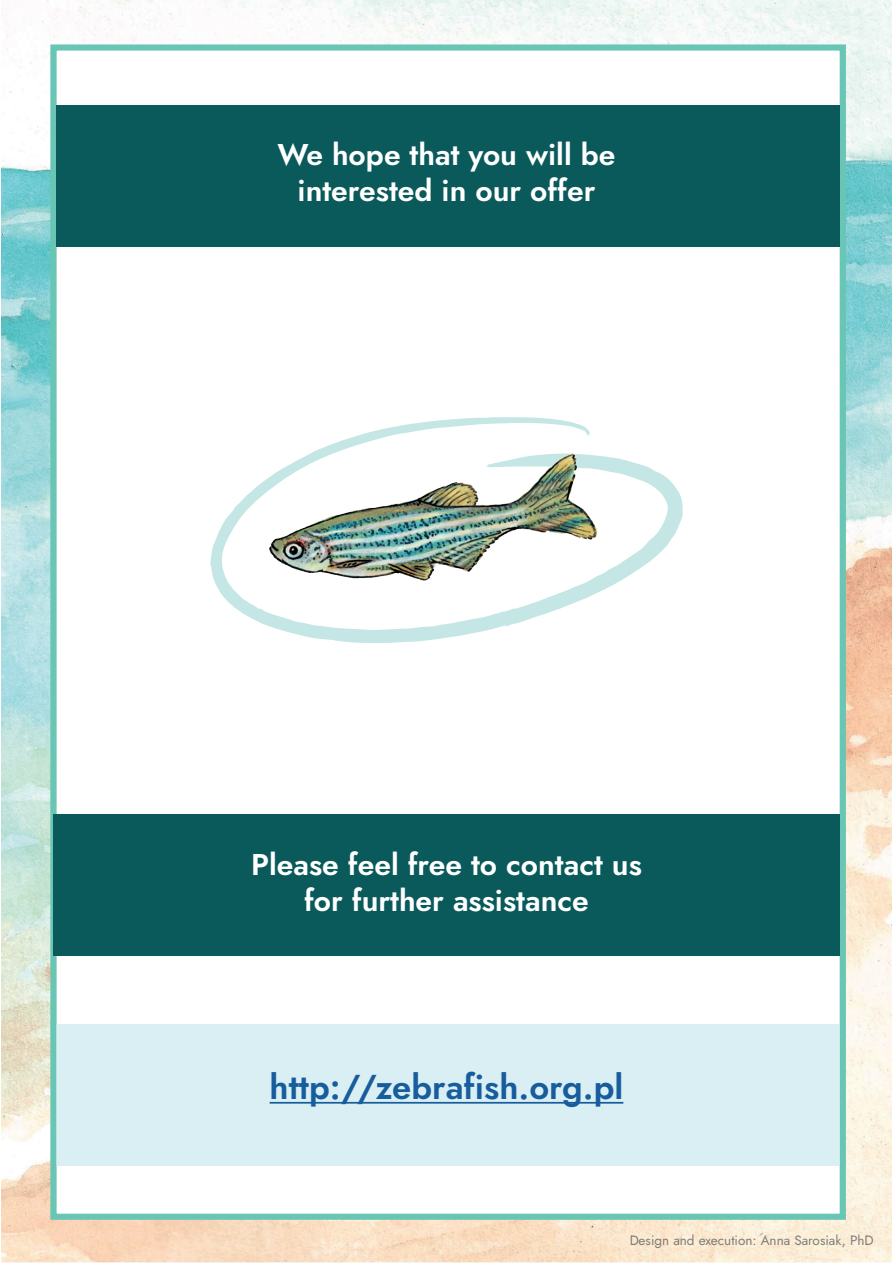
<style>
.page{position:relative;width:893px;height:1263px;background:#fff}
.page>*{position:absolute;margin:0;border:0;box-sizing:border-box;transform-origin:0 0}
.t1{font:600 34.5px "Jost";color:#175d9e}
.t2{font:600 30px/36px "Jost";color:#fff;text-align:center}
.t3{font:13.5px "Jost";color:#36393c}
</style>
<div class="page">
<img style="left:1px;top:0;width:891px;height:1263px">
<div style="left:55px;top:48px;width:789px;height:1166px;background:#fff"></div>
<div style="left:50px;top:44px;width:796px;height:1176px;border:6px solid #6ac6b4"></div>
<div style="left:53px;top:815px;width:787px;height:141px;background:#0a595b"></div>
<div style="left:57px;top:105px;width:783px;height:142px;background:#0a595b"></div>
<div style="left:57px;top:1024px;width:782px;height:141px;background:#daeff3"></div>
<hr style="left:270px;top:1102px;width:353px;height:1px;background:#175d9e">
<svg style="left:210px;top:417px;width:473px;height:226px"></svg>
<img style="left:216px;top:419px;width:429px;height:204px">
<p class="t2" style="left:278px;top:137px;width:339px">We hope that you will be interested in our offer</p>
<p class="t2" style="left:251px;top:846px;width:392px">Please feel free to contact us for further assistance</p>
<p class="t1" style="left:270px;top:1063px;width:355px">http://zebrafish.org.pl</p>
<p class="t3" style="left:629px;top:1231px;width:246px">Design and execution: Anna Sarosiak, PhD</p>
</div>
